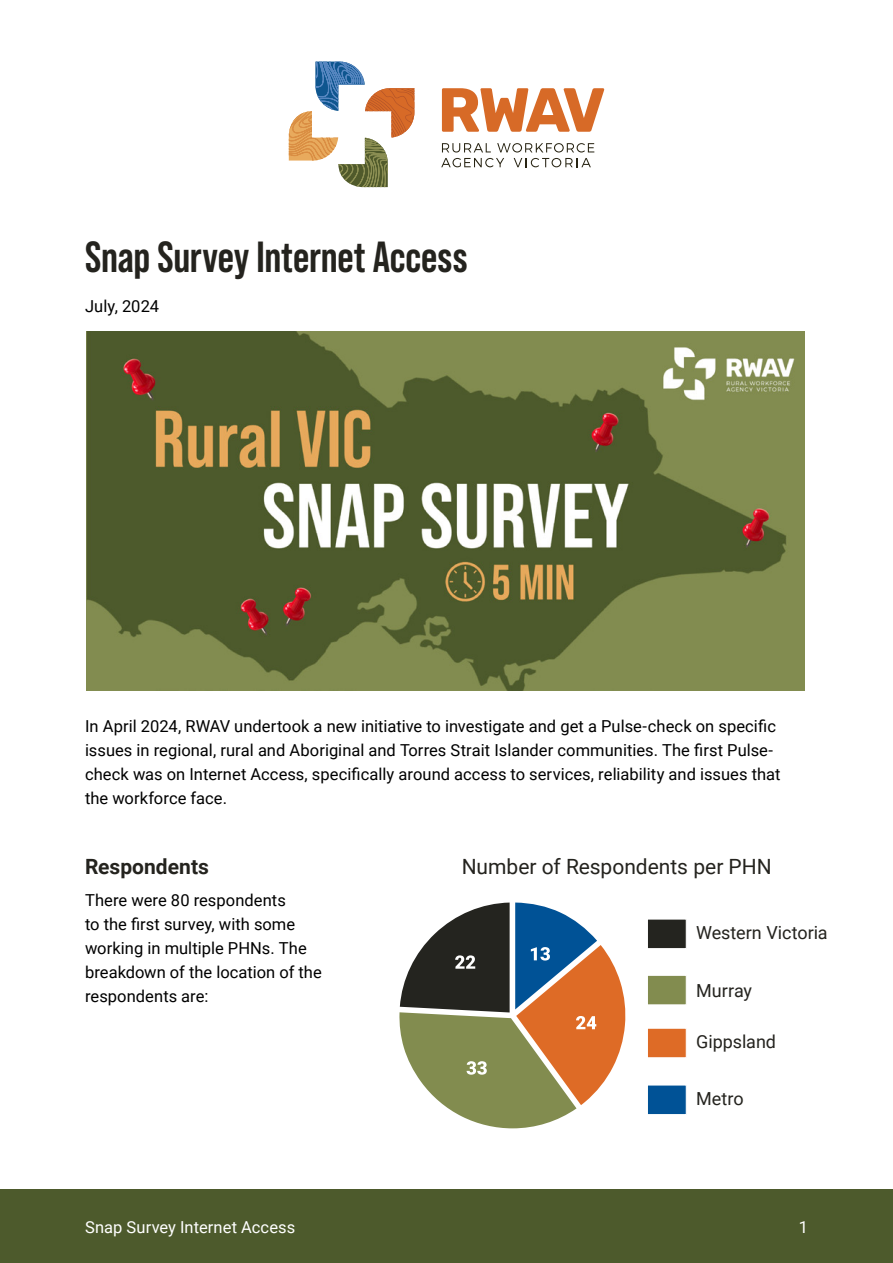
<style>
.page{position:relative;width:893px;height:1263px;background:#fff}
.page>*{position:absolute;margin:0;border:0;box-sizing:border-box;transform-origin:0 0}
.t1{font:700 43.5px "Bebas Neue Pro";color:#24231e}
.t2{font:21px "Roboto";color:#24231e}
.t3{font:700 21px "Roboto";color:#24231e}
.t4{font:18px "Roboto";color:#24231e}
.t5{font:16.5px/24px "Roboto";color:#000}
.t6{font:16.5px "Roboto";letter-spacing:.005em;color:#fff}
</style>
<div class="page">
<div style="left:0;top:1189px;width:893px;height:74px;background:#4d5a2c"></div>
<svg style="left:442px;top:88px;width:162px;height:44px"></svg>
<svg style="left:441px;top:143px;width:153px;height:24px"></svg>
<svg style="left:289px;top:62px;width:125px;height:125px"></svg>
<img style="left:86px;top:332px;width:719px;height:359px">
<div style="left:647px;top:919px;width:39px;height:30px;background:#24241f;border:1px solid #fff"></div>
<div style="left:647px;top:975px;width:39px;height:30px;background:#828c4f;border:1px solid #fff"></div>
<div style="left:647px;top:1028px;width:39px;height:30px;background:#de6b26;border:1px solid #fff"></div>
<div style="left:647px;top:1085px;width:39px;height:30px;background:#005296;border:1px solid #fff"></div>
<svg style="left:399px;top:902px;width:227px;height:227px"></svg>
<h1 class="t1" style="left:85px;top:232px;width:384px">Snap Survey Internet Access</h1>
<p class="t5" style="left:85px;top:293px;width:76px">July, 2024</p>
<p class="t5" style="left:85px;top:714px;width:697px">In April 2024, RWAV undertook a new initiative to investigate and get a Pulse-check on specific issues in regional, rural and Aboriginal and Torres Strait Islander communities. The first Pulse&shy;check was on Internet Access, specifically around access to services, reliability and issues that the workforce face.</p>
<p class="t3" style="left:85px;top:852px;width:125px">Respondents</p>
<p class="t5" style="left:85px;top:887px;width:238px">There were 80 respondents<br>to the first survey, with some working in multiple PHNs. The breakdown of the location of the respondents are:</p>
<p class="t2" style="left:462px;top:852px;width:312px">Number of Respondents per PHN</p>
<p class="t4" style="left:696px;top:920px;width:133px">Western Victoria</p>
<p class="t4" style="left:696px;top:978px;width:57px">Murray</p>
<p class="t4" style="left:696px;top:1029px;width:81px">Gippsland</p>
<p class="t4" style="left:696px;top:1086px;width:49px">Metro</p>
<p class="t6" style="left:85px;top:1215px;width:212px">Snap Survey Internet Access</p>
<p class="t6" style="left:799px;top:1215px;width:11px">1</p>
</div>
